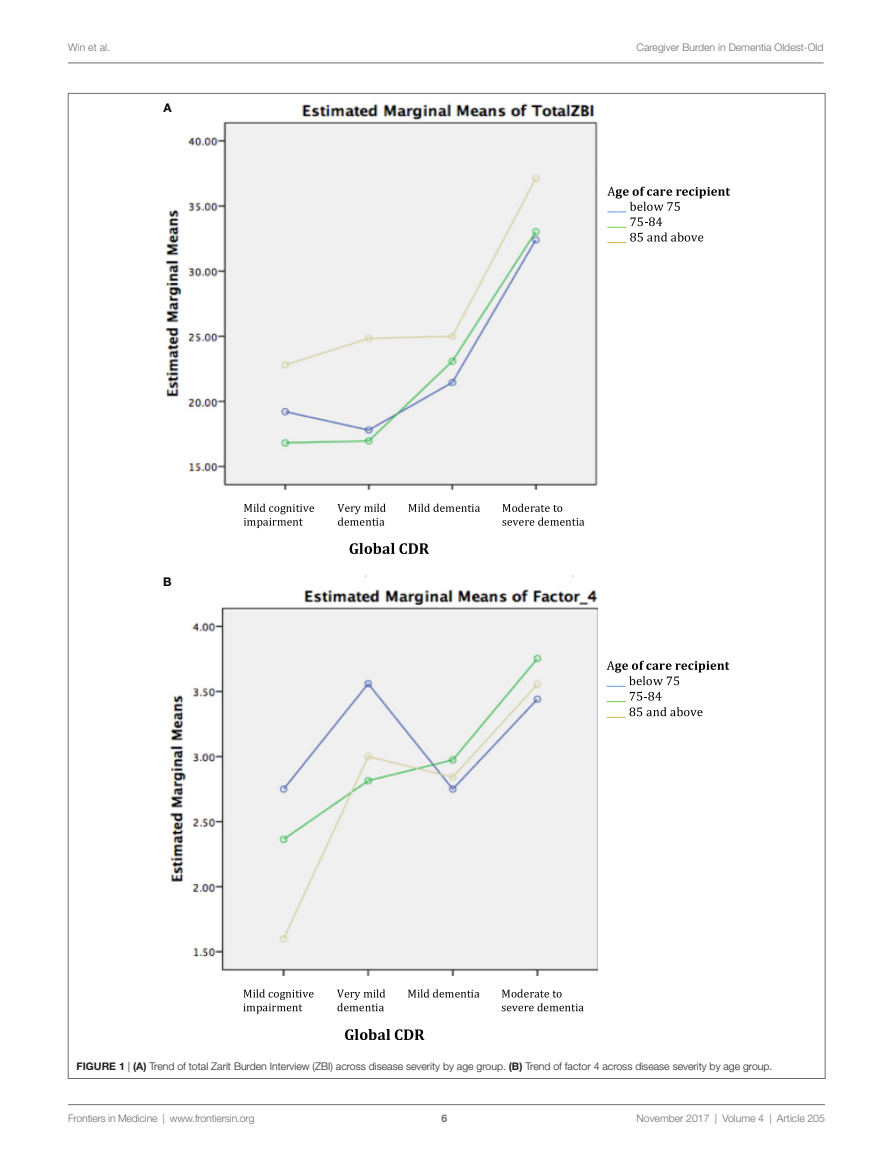
<style>
.page{position:relative;width:893px;height:1170px;background:#fff}
.page>*{position:absolute;margin:0;border:0;box-sizing:border-box;transform-origin:0 0}
.t1{font:700 12px "Helvetica Neue LT Std";color:#000}
.t2{font:300 10.5px "Helvetica Neue LT Std";color:#231f20}
.t3{font:300 10.5px "Helvetica Neue LT Std";color:#6c6d70}
.t4{font:700 10.5px "Helvetica Neue LT Std";color:#6c6d70}
.s1{font-weight:700}
</style>
<div class="page">
<img style="left:165px;top:103px;width:433px;height:386px">
<svg style="left:607px;top:187px;width:123px;height:56px"></svg>
<svg style="left:350px;top:543px;width:79px;height:11px"></svg>
<svg style="left:244px;top:503px;width:70px;height:25px"></svg>
<svg style="left:337px;top:503px;width:49px;height:22px"></svg>
<svg style="left:409px;top:503px;width:71px;height:9px"></svg>
<svg style="left:502px;top:503px;width:82px;height:22px"></svg>
<img style="left:170px;top:576px;width:427px;height:399px">
<svg style="left:607px;top:660px;width:122px;height:57px"></svg>
<svg style="left:345px;top:1029px;width:79px;height:10px"></svg>
<svg style="left:243px;top:989px;width:71px;height:24px"></svg>
<svg style="left:337px;top:989px;width:48px;height:22px"></svg>
<svg style="left:408px;top:989px;width:71px;height:8px"></svg>
<svg style="left:502px;top:989px;width:60px;height:8px"></svg>
<svg style="left:502px;top:1003px;width:82px;height:8px"></svg>
<hr style="left:68px;top:63px;width:756px;height:1px;background:#6c6d70">
<hr style="left:68px;top:1104px;width:757px;height:1px;background:#6c6d70">
<p class="t3" style="left:68px;top:41px;width:44px">Win et al.</p>
<p class="t3" style="left:637px;top:41px;width:188px">Caregiver Burden in Dementia Oldest-Old</p>
<p class="t1" style="left:164px;top:100px;width:10px">A</p>
<p class="t1" style="left:163px;top:574px;width:10px">B</p>
<p class="t2" style="left:77px;top:1059px;width:697px"><span class="s1">FIG URE 1</span> | <span class="s1">(A)</span> Trend of total Zarit Burden Interview (ZBI) across disease severity by age group. <span class="s1">(B)</span> Trend of factor 4 across disease severity by age group.</p>
<p class="t3" style="left:68px;top:1111px;width:188px">Frontiers in Medicine | www.frontiersin.org</p>
<p class="t3" style="left:636px;top:1111px;width:190px">November 2017 | Volume 4 | Article 205</p>
<p class="t4" style="left:441px;top:1111px;width:7px">6</p>
</div>
